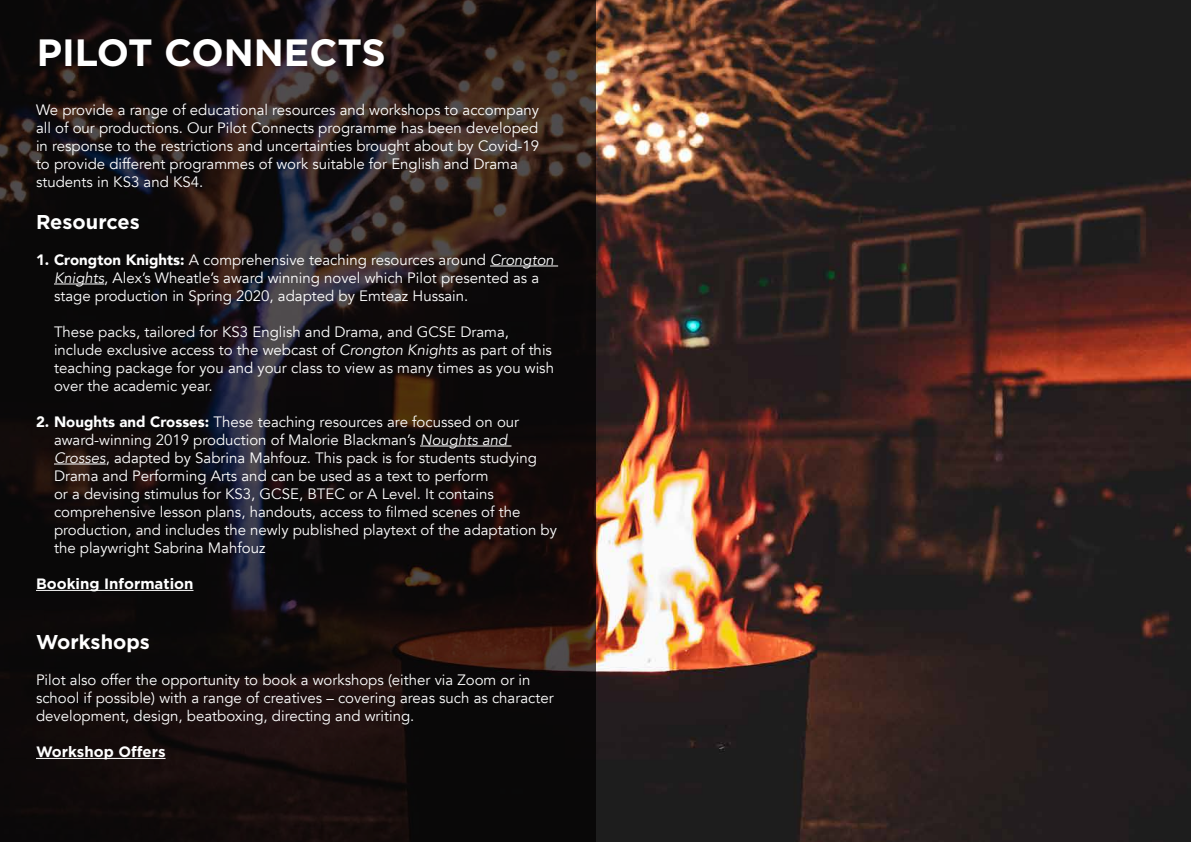
<style>
.page{position:relative;width:1191px;height:842px;background:#fff}
.page>*{position:absolute;margin:0;border:0;box-sizing:border-box;transform-origin:0 0}
.t1{font:700 38px "Gotham";color:#fff}
.t2{font:700 20px "Gotham";color:#fff}
.t3{font:15px/18px "Avenir";color:#fff}
.t4{font:700 15px "Gotham";color:#fff}
.s1{font-weight:900}
.s2{font-style:italic}
</style>
<div class="page">
<img style="left:595px;top:0;width:596px;height:842px">
<svg style="left:0;top:0;width:595px;height:842px;background:#161010"></svg>
<hr style="left:490px;top:266px;width:68px;height:1px;background:#fff">
<hr style="left:54px;top:284px;width:50px;height:1px;background:#fff">
<hr style="left:420px;top:446px;width:91px;height:1px;background:#fff">
<hr style="left:54px;top:464px;width:52px;height:1px;background:#fff">
<hr style="left:36px;top:590px;width:157px;height:1px;background:#fff">
<hr style="left:36px;top:758px;width:129px;height:1px;background:#fff">
<h1 class="t1" style="left:37px;top:28px;width:350px">PILOT CONNECTS</h1>
<p class="t3" style="left:36px;top:101px;width:504px">We provide a range of educational resources and workshops to accompany all of our productions. Our Pilot Connects programme has been developed in response to the restrictions and uncertainties brought about by Covid-19 to provide different programmes of work suitable for English and Drama students in KS3 and KS4.</p>
<h2 class="t2" style="left:36px;top:208px;width:105px">Resources</h2>
<p class="t3" style="left:54px;top:251px;width:501px;text-indent:-18px"><span class="s1">1. Crongton Knights:</span> A comprehensive teaching resources around <span class="s2">Crongton<br>Knights</span>, Alex’s Wheatle’s award winning novel which Pilot presented as a stage production in Spring 2020, adapted by Emteaz Hussain.</p>
<p class="t3" style="left:54px;top:323px;width:501px">These packs, tailored for KS3 English and Drama, and GCSE Drama, include exclusive access to the webcast of <span class="s2">Crongton Knights</span> as part of this teaching package for you and your class to view as many times as you wish over the academic year.</p>
<p class="t3" style="left:54px;top:413px;width:504px;text-indent:-18px"><span class="s1">2. Noughts and Crosses:</span> These teaching resources are focussed on our award-winning 2019 production of Malorie Blackman’s <span class="s2">Noughts and Crosses</span>, adapted by Sabrina Mahfouz. This pack is for students studying Drama and Performing Arts and can be used as a text to perform<br>or a devising stimulus for KS3, GCSE, BTEC or A Level. It contains comprehensive lesson plans, handouts, access to filmed scenes of the production, and includes the newly published playtext of the adaptation by the playwright Sabrina Mahfouz</p>
<p class="t4" style="left:36px;top:574px;width:159px">Booking Information</p>
<h2 class="t2" style="left:36px;top:628px;width:115px">Workshops</h2>
<p class="t3" style="left:36px;top:671px;width:519px">Pilot also offer the opportunity to book a workshops (either via Zoom or in school if possible) with a range of creatives – covering areas such as character development, design, beatboxing, directing and writing.</p>
<p class="t4" style="left:36px;top:742px;width:131px">Workshop Offers</p>
</div>
